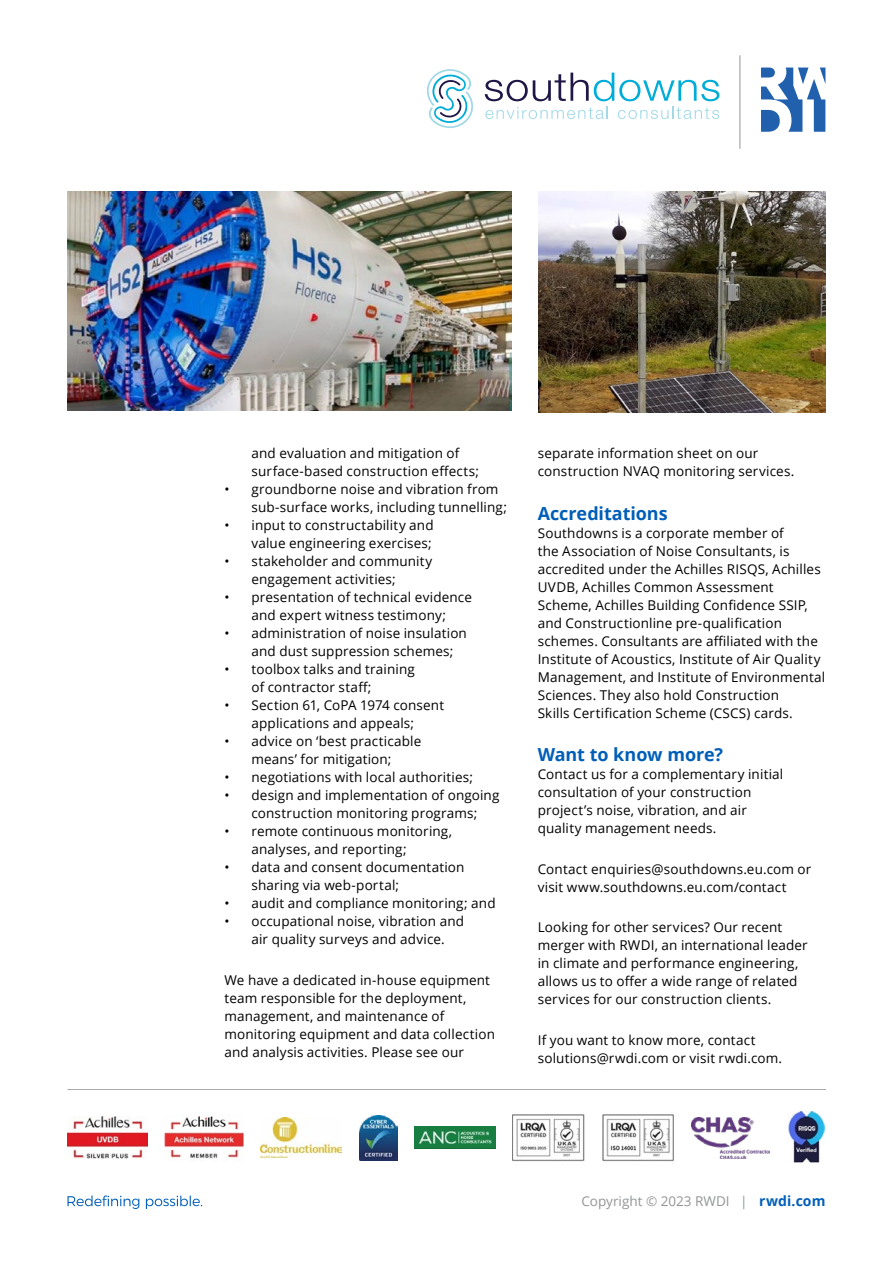
<style>
.page{position:relative;width:893px;height:1263px;background:#fff}
.page>*{position:absolute;margin:0;border:0;box-sizing:border-box;transform-origin:0 0}
.t1{font:700 18px "Open Sans";letter-spacing:-.005em;color:#005eb8}
.t2{font:13.5px/18px "Open Sans";letter-spacing:.01em;color:#000}
.t3{font:13.5px "Open Sans";color:#939598}
.s1{font-weight:700;font-size:14.1px;color:#005eb8}
</style>
<div class="page">
<svg style="left:761px;top:68px;width:64px;height:64px"></svg>
<svg style="left:67px;top:1195px;width:135px;height:14px"></svg>
<hr style="left:68px;top:1089px;width:758px;height:1px;background:#a7a9ac">
<img style="left:538px;top:191px;width:287px;height:221px">
<hr style="left:739px;top:55px;width:1px;height:94px;background:#939598">
<svg style="left:485px;top:73px;width:234px;height:28px"></svg>
<svg style="left:485px;top:107px;width:123px;height:12px"></svg>
<svg style="left:618px;top:107px;width:101px;height:12px"></svg>
<svg style="left:426px;top:69px;width:48px;height:59px"></svg>
<img style="left:68px;top:191px;width:443px;height:219px">
<img style="left:165px;top:1116px;width:78px;height:43px">
<img style="left:68px;top:1117px;width:79px;height:41px">
<img style="left:261px;top:1118px;width:80px;height:40px">
<img style="left:692px;top:1117px;width:78px;height:41px">
<img style="left:415px;top:1127px;width:80px;height:22px">
<img style="left:359px;top:1115px;width:38px;height:45px">
<img style="left:788px;top:1111px;width:37px;height:52px">
<img style="left:602px;top:1114px;width:72px;height:48px">
<img style="left:512px;top:1114px;width:72px;height:48px">
<p class="t2" style="left:251px;top:444px;width:229px">and evaluation and mitigation of surface-based construction effects;</p>
<p class="t2" style="left:251px;top:480px;width:257px;text-indent:-27px">• groundborne noise and vibration from sub-surface works, including tunnelling;</p>
<p class="t2" style="left:224px;top:516px;width:211px;text-align:right">• input to constructability and value engineering exercises;</p>
<p class="t2" style="left:251px;top:552px;width:182px;text-indent:-27px">• stakeholder and community engagement activities;</p>
<p class="t2" style="left:224px;top:588px;width:249px;text-align:center">• presentation of technical evidence and expert witness testimony;</p>
<p class="t2" style="left:251px;top:624px;width:217px;text-indent:-27px">• administration of noise insulation and dust suppression schemes;</p>
<p class="t2" style="left:251px;top:660px;width:165px;text-indent:-27px">• toolbox talks and training of contractor staff;</p>
<p class="t2" style="left:224px;top:696px;width:221px;text-align:center">• Section 61, CoPA 1974 consent applications and appeals;</p>
<p class="t2" style="left:224px;top:732px;width:198px;text-align:center">• advice on ‘best practicable means’ for mitigation;</p>
<p class="t2" style="left:224px;top:768px;width:250px">• negotiations with local authorities;</p>
<p class="t2" style="left:224px;top:786px;width:276px;text-align:center">• design and implementation of ongoing construction monitoring programs;</p>
<p class="t2" style="left:251px;top:822px;width:202px;text-indent:-27px">• remote continuous monitoring, analyses, and reporting;</p>
<p class="t2" style="left:251px;top:858px;width:215px;text-indent:-27px">• data and consent documentation sharing via web-portal;</p>
<p class="t2" style="left:224px;top:894px;width:273px">• audit and compliance monitoring; and</p>
<p class="t2" style="left:224px;top:912px;width:241px;text-align:center">• occupational noise, vibration and air quality surveys and advice.</p>
<p class="t2" style="left:224px;top:970px;width:272px">We have a dedicated in-house equipment team responsible for the deployment, management, and maintenance of monitoring equipment and data collection and analysis activities. Please see our</p>
<p class="t2" style="left:538px;top:444px;width:258px">separate information sheet on our construction NVAQ monitoring services.</p>
<h1 class="t1" style="left:538px;top:500px;width:131px">Accreditations</h1>
<p class="t2" style="left:538px;top:523px;width:289px">Southdowns is a corporate member of<br>the Association of Noise Consultants, is accredited under the Achilles RISQS, Achilles UVDB, Achilles Common Assessment Scheme, Achilles Building Confidence SSIP, and Constructionline pre-qualification schemes. Consultants are affiliated with the Institute of Acoustics, Institute of Air Quality Management, and Institute of Environmental Sciences. They also hold Construction<br>Skills Certification Scheme (CSCS) cards.</p>
<h1 class="t1" style="left:538px;top:742px;width:187px">Want to know more?</h1>
<p class="t2" style="left:538px;top:765px;width:247px">Contact us for a complementary initial consultation of your construction project’s noise, vibration, and air quality management needs.</p>
<p class="t2" style="left:538px;top:859px;width:275px">Contact enquiries@southdowns.eu.com or visit www.southdowns.eu.com/contact</p>
<p class="t2" style="left:538px;top:918px;width:272px">Looking for other services? Our recent merger with RWDI, an international leader in climate and performance engineering, allows us to offer a wide range of related services for our construction clients.</p>
<p class="t2" style="left:538px;top:1030px;width:246px">If you want to know more, contact solutions@rwdi.com or visit rwdi.com.</p>
<p class="t3" style="left:581px;top:1192px;width:246px">Copyright © 2023 RWDI | <span class="s1">rwdi.com</span></p>
</div>
